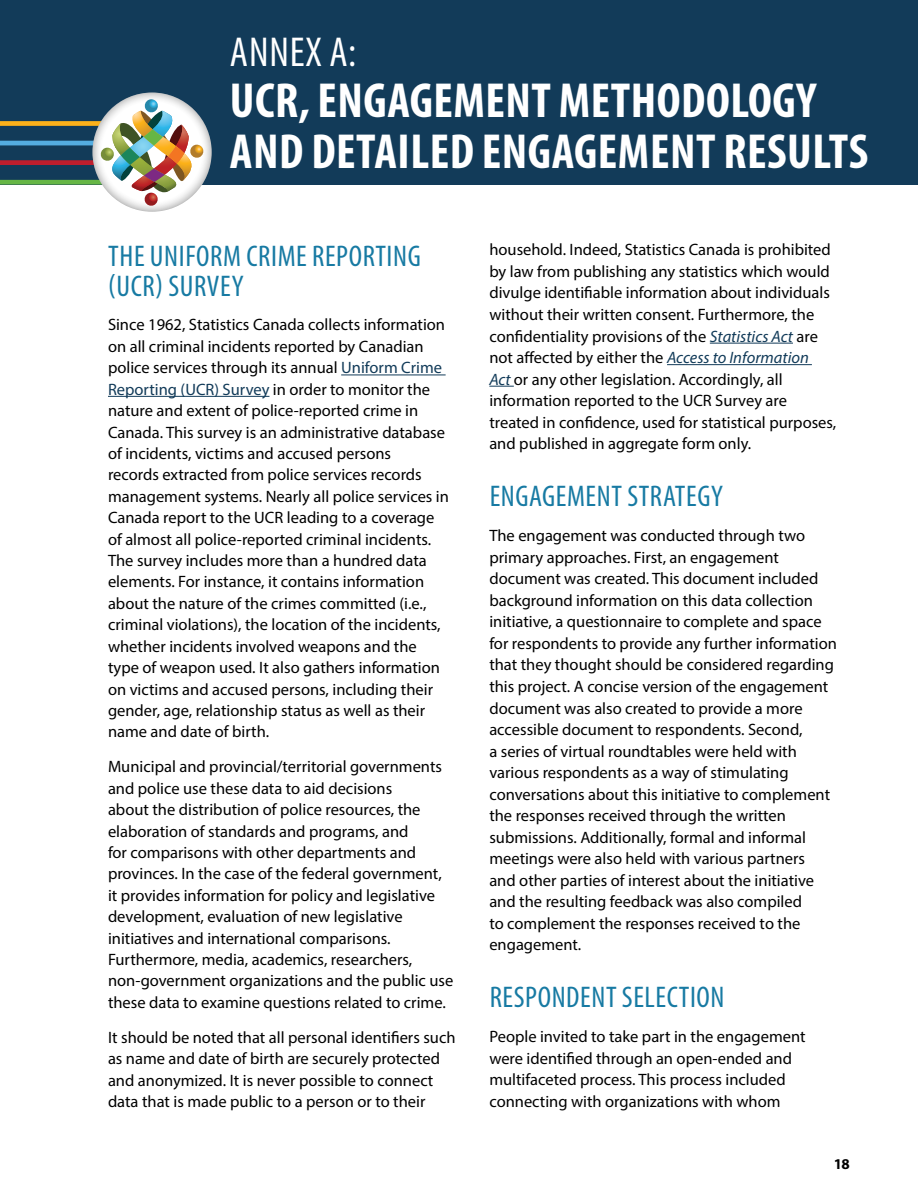
<style>
.page{position:relative;width:918px;height:1188px;background:#fff}
.page>*{position:absolute;margin:0;border:0;box-sizing:border-box;transform-origin:0 0}
.t1{font:700 condensed 49.5px/51px "Myriad Pro";letter-spacing:.01em;color:#fff}
.t2{font:condensed 42px "Myriad Pro";letter-spacing:.02em;color:#fff}
.t3{font:condensed 30px/30px "Myriad Pro";letter-spacing:.02em;color:#177aa3}
.t4{font:16.5px/21.5px "Myriad Pro";color:#000}
.t5{font:700 15px "Myriad Pro";color:#000}
.s1{color:#123b59}
.s2{font-style:italic;color:#123b59}
</style>
<div class="page">
<div style="left:0;top:0;width:918px;height:184px;background:#123b59"></div>
<div style="left:0;top:160px;width:121px;height:5px;background:#be1e2d"></div>
<div style="left:0;top:180px;width:121px;height:5px;background:#66b645"></div>
<hr style="left:0;top:141px;width:121px;height:4px;background:#54ade1">
<div style="left:0;top:121px;width:121px;height:5px;background:#fcb11a"></div>
<svg style="left:92px;top:93px;width:120px;height:119px"></svg>
<img style="left:100px;top:99px;width:104px;height:108px">
<hr style="left:341px;top:375px;width:105px;height:1px;background:#123b59">
<hr style="left:108px;top:396px;width:161px;height:1px;background:#123b59">
<hr style="left:710px;top:343px;width:83px;height:1px;background:#123b59">
<hr style="left:667px;top:364px;width:145px;height:1px;background:#123b59">
<svg style="left:489px;top:386px;width:25px;height:1px"></svg>
<h2 class="t2" style="left:230px;top:27px;width:128px">ANNEX A:</h2>
<h1 class="t1" style="left:230px;top:74px;width:640px">UCR, ENGAGEMENT METHODOLOGY<br>AND DETAILED ENGAGEMENT RESULTS</h1>
<h3 class="t3" style="left:108px;top:240px;width:314px">THE UNIFORM CRIME REPORTING (UCR) SURVEY</h3>
<p class="t4" style="left:108px;top:314px;width:343px">Since 1962, Statistics Canada collects information on all criminal incidents reported by Canadian police services through its annual <span class="s1">Uniform Crime Reporting (UCR) Survey</span> in order to monitor the nature and extent of police-reported crime in Canada. This survey is an administrative database of incidents, victims and accused persons<br>records extracted from police services records management systems. Nearly all police services in Canada report to the UCR leading to a coverage of almost all police-reported criminal incidents.<br>The survey includes more than a hundred data elements. For instance, it contains information about the nature of the crimes committed (i.e., criminal violations), the location of the incidents, whether incidents involved weapons and the type of weapon used. It also gathers information on victims and accused persons, including their gender, age, relationship status as well as their name and date of birth.</p>
<p class="t4" style="left:108px;top:756px;width:347px">Municipal and provincial/territorial governments and police use these data to aid decisions<br>about the distribution of police resources, the elaboration of standards and programs, and<br>for comparisons with other departments and provinces. In the case of the federal government, it provides information for policy and legislative development, evaluation of new legislative initiatives and international comparisons.<br>Furthermore, media, academics, researchers, non-government organizations and the public use these data to examine questions related to crime.</p>
<p class="t4" style="left:108px;top:1026px;width:349px">It should be noted that all personal identifiers such as name and date of birth are securely protected and anonymized. It is never possible to connect data that is made public to a person or to their</p>
<p class="t4" style="left:489px;top:239px;width:348px">household. Indeed, Statistics Canada is prohibited by law from publishing any statistics which would divulge identifiable information about individuals without their written consent. Furthermore, the confidentiality provisions of the <span class="s2">Statistics Act</span> are not affected by either the <span class="s2">Access to Information<br>Act</span> or any other legislation. Accordingly, all information reported to the UCR Survey are treated in confidence, used for statistical purposes, and published in aggregate form only.</p>
<h3 class="t3" style="left:490px;top:481px;width:235px">ENGAGEMENT STRATEGY</h3>
<p class="t4" style="left:489px;top:525px;width:349px">The engagement was conducted through two primary approaches. First, an engagement document was created. This document included background information on this data collection initiative, a questionnaire to complete and space for respondents to provide any further information that they thought should be considered regarding this project. A concise version of the engagement document was also created to provide a more accessible document to respondents. Second,<br>a series of virtual roundtables were held with various respondents as a way of stimulating conversations about this initiative to complement the responses received through the written submissions. Additionally, formal and informal meetings were also held with various partners<br>and other parties of interest about the initiative and the resulting feedback was also compiled<br>to complement the responses received to the engagement.</p>
<h3 class="t3" style="left:490px;top:982px;width:236px">RESPONDENT SELECTION</h3>
<p class="t4" style="left:489px;top:1026px;width:318px">People invited to take part in the engagement were identified through an open-ended and multifaceted process. This process included connecting with organizations with whom</p>
<p class="t5" style="left:834px;top:1154px;width:18px">18</p>
</div>
